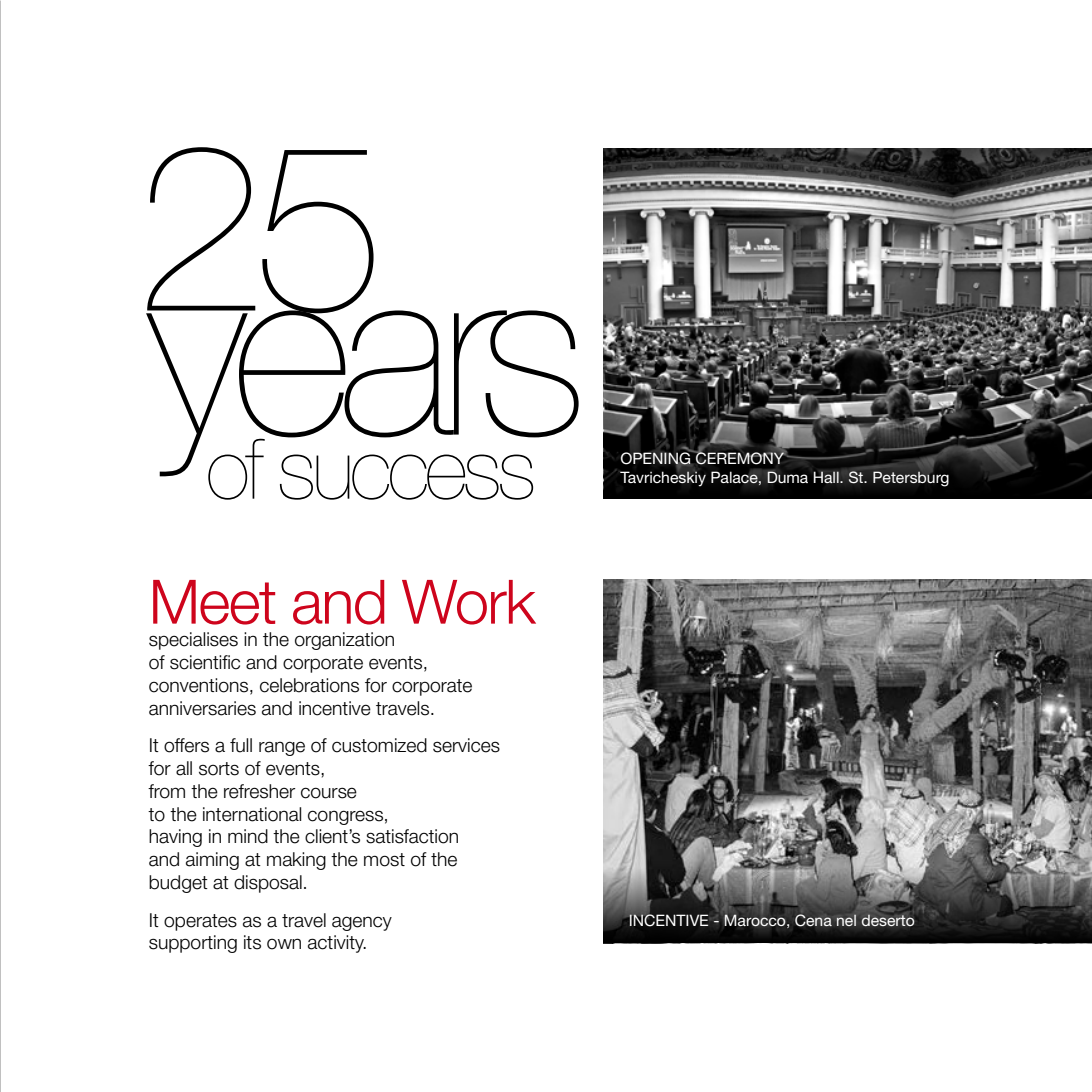
<style>
.page{position:relative;width:1092px;height:1092px;background:#fff}
.page>*{position:absolute;margin:0;border:0;box-sizing:border-box;transform-origin:0 0}
.t1{font:200 235.9px "Helvetica Neue LT Std";letter-spacing:-.05em;color:#000}
.t2{font:200 83.83px "Helvetica Neue LT Std";letter-spacing:-.05em;color:#000}
.t3{font:300 61.25px "Helvetica Neue LT Std";letter-spacing:-.025em;color:#ce041c}
.t4{font:300 19.25px/22.8px "Helvetica Neue LT Std";color:#000}
.t5{font:15.75px/18.9px "Helvetica Neue LT Std";color:#fff}
</style>
<div class="page">
<img style="left:604px;top:149px;width:487px;height:258px">
<svg style="left:604px;top:407px;width:487px;height:91px;background:#262626"></svg>
<img style="left:604px;top:580px;width:487px;height:287px">
<svg style="left:604px;top:867px;width:487px;height:76px;background:#434343"></svg>
<h1 class="t1" style="left:134px;top:91px;width:252px">25</h1>
<h1 class="t1" style="left:149px;top:215px;width:440px">years</h1>
<h2 class="t2" style="left:206px;top:420px;width:332px">of success</h2>
<h3 class="t3" style="left:149px;top:564px;width:388px">Meet and Work</h3>
<p class="t4" style="left:149px;top:627px;width:325px">specialises in the organization<br>of scientific and corporate events, conventions, celebrations for corporate anniversaries and incentive travels.</p>
<p class="t4" style="left:149px;top:733px;width:352px">It offers a full range of customized services for all sorts of events,<br>from the refresher course<br>to the international congress,<br>having in mind the client’s satisfaction<br>and aiming at making the most of the budget at disposal.</p>
<p class="t4" style="left:149px;top:907px;width:244px">It operates as a travel agency supporting its own activity.</p>
<p class="t5" style="left:620px;top:449px;width:330px">OPENING CEREMONY<br>Tavricheskiy Palace, Duma Hall. St. Petersburg</p>
<p class="t5" style="left:628px;top:910px;width:287px">INCENTIVE - Marocco, Cena nel deserto</p>
</div>
